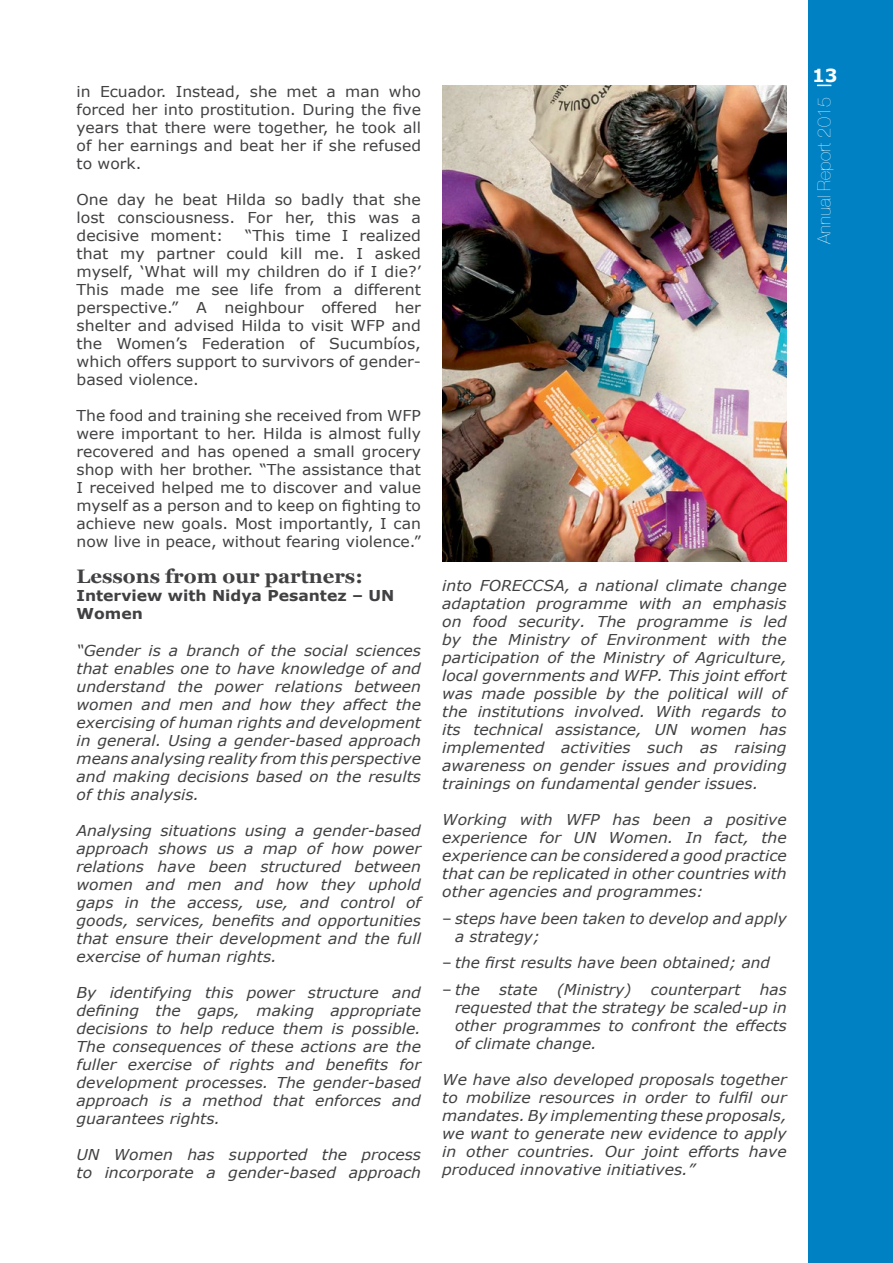
<style>
.page{position:relative;width:893px;height:1263px;background:#fff}
.page>*{position:absolute;margin:0;border:0;box-sizing:border-box;transform-origin:0 0}
.t1{font:700 19.5px "Georgia";color:#414042;scale:1.04 1}
.t2{font:18px "Helvetica Neue";color:#fff}
.t3{font:700 18px "Verdana";color:#fff}
.t4{font:italic 15px/18px "Verdana";color:#414042;text-align:justify;scale:1.04 1}
.t5{font:15px/18px "Verdana";color:#414042;text-align:justify;scale:1.04 1}
.t6{font:15px/18px "Verdana";color:#414042;text-align:justify;scale:1.05 1}
.t7{font:italic 15px/18px "Verdana";color:#414042}
.t8{font:700 15px/18.3px "Verdana";color:#414042;scale:1.04 1}
.s1{font-style:normal}
</style>
<div class="page">
<div style="left:808px;top:0;width:85px;height:1263px;background:#0081c3"></div>
<svg style="left:817px;top:85px;width:14px;height:1px"></svg>
<img style="left:442px;top:85px;width:345px;height:476px">
<p class="t5" style="left:77px;top:82px;width:333px">in Ecuador. Instead, she met a man who forced her into prostitution. During the five years that there were together, he took all of her earnings and beat her if she refused to work.</p>
<p class="t6" style="left:77px;top:190px;width:330px">One day he beat Hilda so badly that she lost consciousness. For her, this was a decisive moment:</p>
<p class="t6" style="left:77px;top:226px;width:330px;text-indent:169px">“This time I realized that my partner could kill me. I asked myself, ‘What will my children do if I die?’ This made me see life from a different perspective.” A neighbour offered her shelter and advised Hilda to visit WFP and the Women’s Federation of Sucumbíos, which offers support to survivors of gender&shy;based violence.</p>
<p class="t5" style="left:77px;top:406px;width:333px">The food and training she received from WFP were important to her. Hilda is almost fully recovered and has opened a small grocery shop with her brother. “The assistance that I received helped me to discover and value myself as a person and to keep on fighting to achieve new goals. Most importantly, I can now live in peace, without fearing violence.”</p>
<h1 class="t1" style="left:77px;top:564px;width:277px">Lessons from our partners:</h1>
<p class="t8" style="left:77px;top:586px;width:307px">Interview with Nidya Pesantez – UN<br>Women</p>
<p class="t4" style="left:77px;top:641px;width:333px">“Gender is a branch of the social sciences that enables one to have knowledge of and understand the power relations between women and men and how they affect the exercising of human rights and development in general. Using a gender-based approach means analysing reality from this perspective and making decisions based on the results of this analysis.</p>
<p class="t4" style="left:77px;top:821px;width:333px">Analysing situations using a gender-based approach shows us a map of how power relations have been structured between women and men and how they uphold gaps in the access, use, and control of goods, services, benefits and opportunities that ensure their development and the full exercise of human rights.</p>
<p class="t4" style="left:77px;top:983px;width:333px">By identifying this power structure and defining the gaps, making appropriate decisions to help reduce them is possible.<br>The consequences of these actions are the fuller exercise of rights and benefits for development processes. The gender-based approach is a method that enforces and guarantees rights.</p>
<p class="t4" style="left:77px;top:1145px;width:333px">UN Women has supported the process to incorporate a gender-based approach</p>
<p class="t4" style="left:442px;top:577px;width:333px">into FORECCSA, a national climate change adaptation programme with an emphasis on food security. The programme is led by the Ministry of Environment with the participation of the Ministry of Agriculture, local governments and WFP. This joint effort was made possible by the political will of the institutions involved. With regards to its technical assistance, UN women has implemented activities such as raising awareness on gender issues and providing trainings on fundamental gender issues.</p>
<p class="t4" style="left:442px;top:811px;width:333px">Working with WFP has been a positive experience for UN Women. In fact, the experience can be considered a good practice that can be replicated in other countries with other agencies and programmes:</p>
<p class="t7" style="left:455px;top:909px;width:333px;text-indent:-13px"><span class="s1">–</span> steps have been taken to develop and apply a strategy;</p>
<p class="t7" style="left:442px;top:954px;width:329px"><span class="s1">–</span> the first results have been obtained; and</p>
<p class="t7" style="left:442px;top:980px;width:39px"><span class="s1">–</span> the</p>
<p class="t7" style="left:499px;top:980px;width:40px">state</p>
<p class="t7" style="left:557px;top:980px;width:76px">(Ministry)</p>
<p class="t7" style="left:651px;top:980px;width:91px">counterpart</p>
<p class="t7" style="left:455px;top:980px;width:333px;text-align:justify;text-indent:305px">has requested that the strategy be scaled-up in other programmes to confront the effects of climate change.</p>
<p class="t4" style="left:442px;top:1070px;width:333px">We have also developed proposals together to mobilize resources in order to fulfil our mandates. By implementing these proposals, we want to generate new evidence to apply in other countries. Our joint efforts have produced innovative initiatives.”</p>
<p class="t3" style="left:812px;top:63px;width:27px">13</p>
<p class="t2" style="left:814px;top:244px;width:148px;rotate:-90deg">Annual Report 2015</p>
</div>
